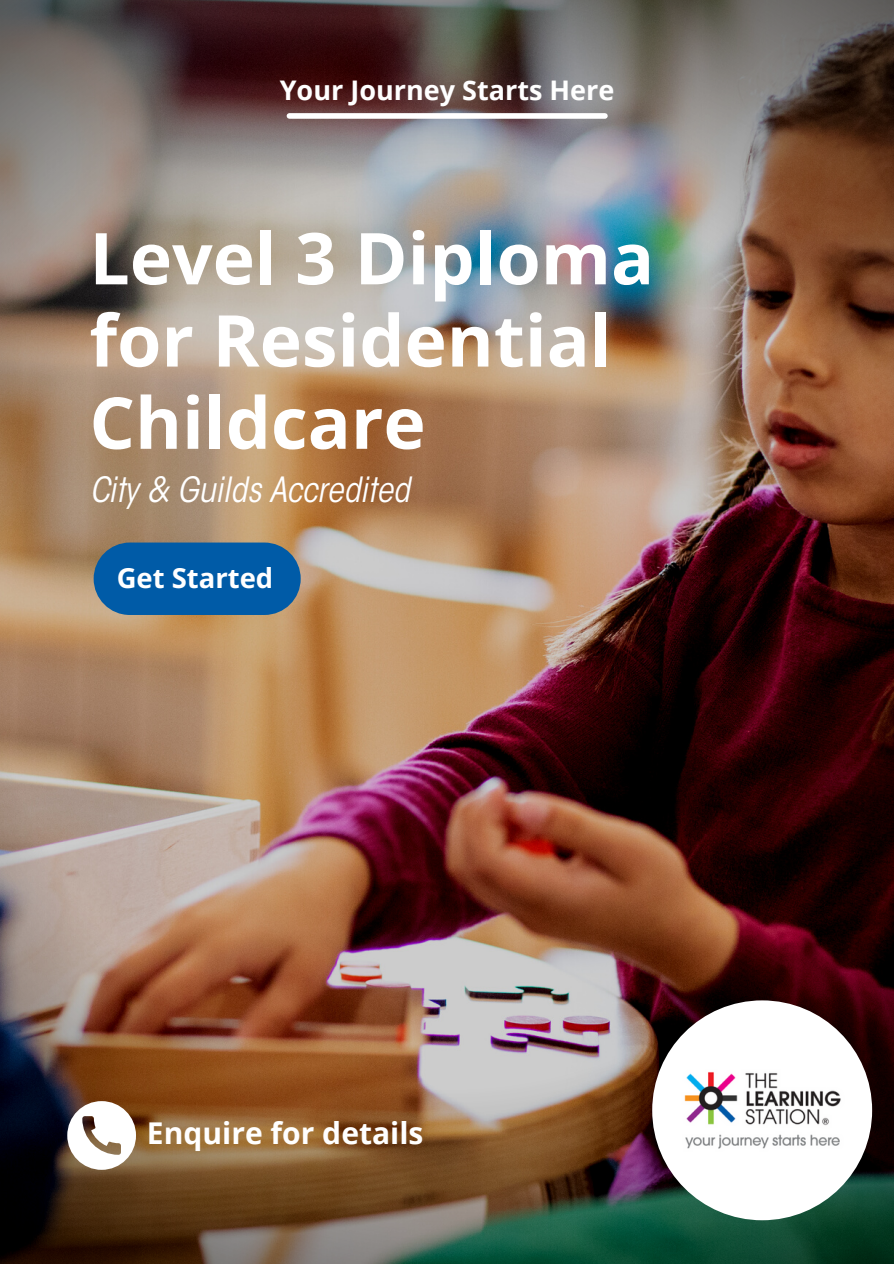
<style>
.page{position:relative;width:894px;height:1264px;background:#fff}
.page>*{position:absolute;margin:0;border:0;box-sizing:border-box;transform-origin:0 0}
.t1{font:700 71.55px/82.2px "Open Sans";color:#fff}
.t2{font:italic condensed 34.5px "ITC Avant Garde Std";color:#fff}
.t3{font:700 30px "Open Sans";color:#fff}
.t4{font:700 27.45px "Open Sans";color:#fff}
.t5{font:700 27px "Open Sans";color:#fff}
</style>
<div class="page">
<img style="left:0;top:0;width:893px;height:1263px">
<div style="left:94px;top:542px;width:206px;height:73px;background:#005ba7;border-radius:36px"></div>
<svg style="left:67px;top:1101px;width:69px;height:68px"></svg>
<img style="left:652px;top:1000px;width:219px;height:220px;border-radius:50%">
<div style="left:289px;top:113px;width:315px;height:6px;background:#fff"></div>
<p class="t5" style="left:280px;top:71px;width:336px">Your Journey Starts Here</p>
<p class="t1" style="left:89px;top:215px;width:566px">Level 3 Diploma</p>
<p class="t1" style="left:89px;top:298px;width:523px">for Residential<br>Childcare</p>
<p class="t2" style="left:89px;top:476px;width:322px">City &amp; Guilds Accredited</p>
<p class="t4" style="left:117px;top:559px;width:158px">Get Started</p>
<p class="t3" style="left:147px;top:1111px;width:278px">Enquire for details</p>
</div>
